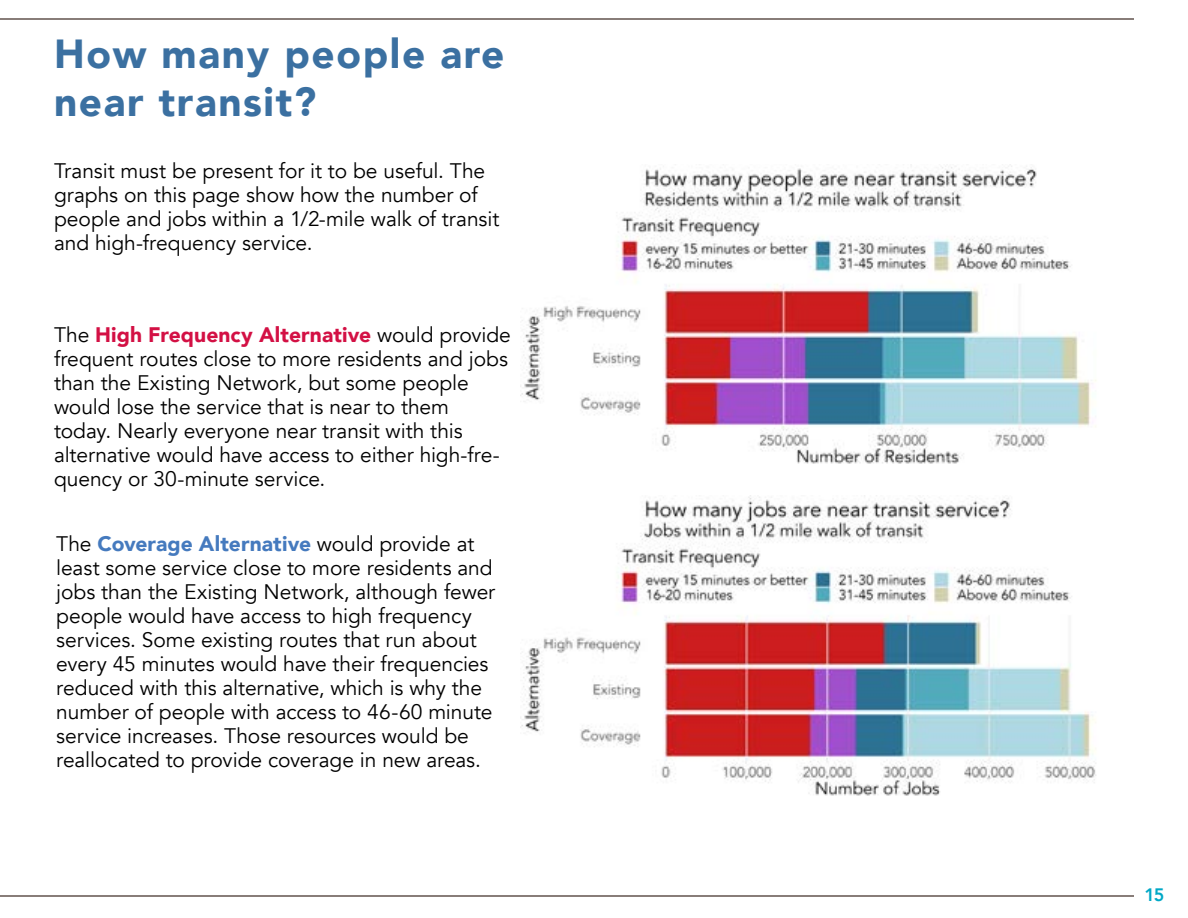
<style>
.page{position:relative;width:1188px;height:918px;background:#fff}
.page>*{position:absolute;margin:0;border:0;box-sizing:border-box;transform-origin:0 0}
.t1{font:900 40.5px/48.6px "Avenir";letter-spacing:.04em;color:#3b70a1}
.t2{font:21px/24px "Avenir";letter-spacing:-.005em;color:#000}
.t3{font:800 18px "Avenir";color:#00a8c6}
.s1{font-weight:900;color:#d31044}
.s2{font-weight:900;color:#457abe}
</style>
<div class="page">
<hr style="left:0;top:18px;width:1134px;height:2px;background:#887d79">
<hr style="left:0;top:896px;width:1134px;height:1px;background:#887d79">
<img style="left:521px;top:164px;width:575px;height:300px">
<img style="left:521px;top:497px;width:575px;height:299px">
<h1 class="t1" style="left:54px;top:28px;width:452px">How many people are near transit?</h1>
<p class="t2" style="left:54px;top:159px;width:447px">Transit must be present for it to be useful. The graphs on this page show how the number of people and jobs within a 1/2-mile walk of transit and high-frequency service.</p>
<p class="t2" style="left:54px;top:323px;width:459px">The <span class="s1">High Frequency Alternative</span> would provide frequent routes close to more residents and jobs than the Existing Network, but some people would lose the service that is near to them today. Nearly everyone near transit with this alternative would have access to either high-fre&shy;quency or 30-minute service.</p>
<p class="t2" style="left:56px;top:532px;width:441px">The <span class="s2">Coverage Alternative</span> would provide at least some service close to more residents and jobs than the Existing Network, although fewer people would have access to high frequency services. Some existing routes that run about every 45 minutes would have their frequencies reduced with this alternative, which is why the number of people with access to 46-60 minute service increases. Those resources would be reallocated to provide coverage in new areas.</p>
<p class="t3" style="left:1144px;top:881px;width:22px">15</p>
</div>
